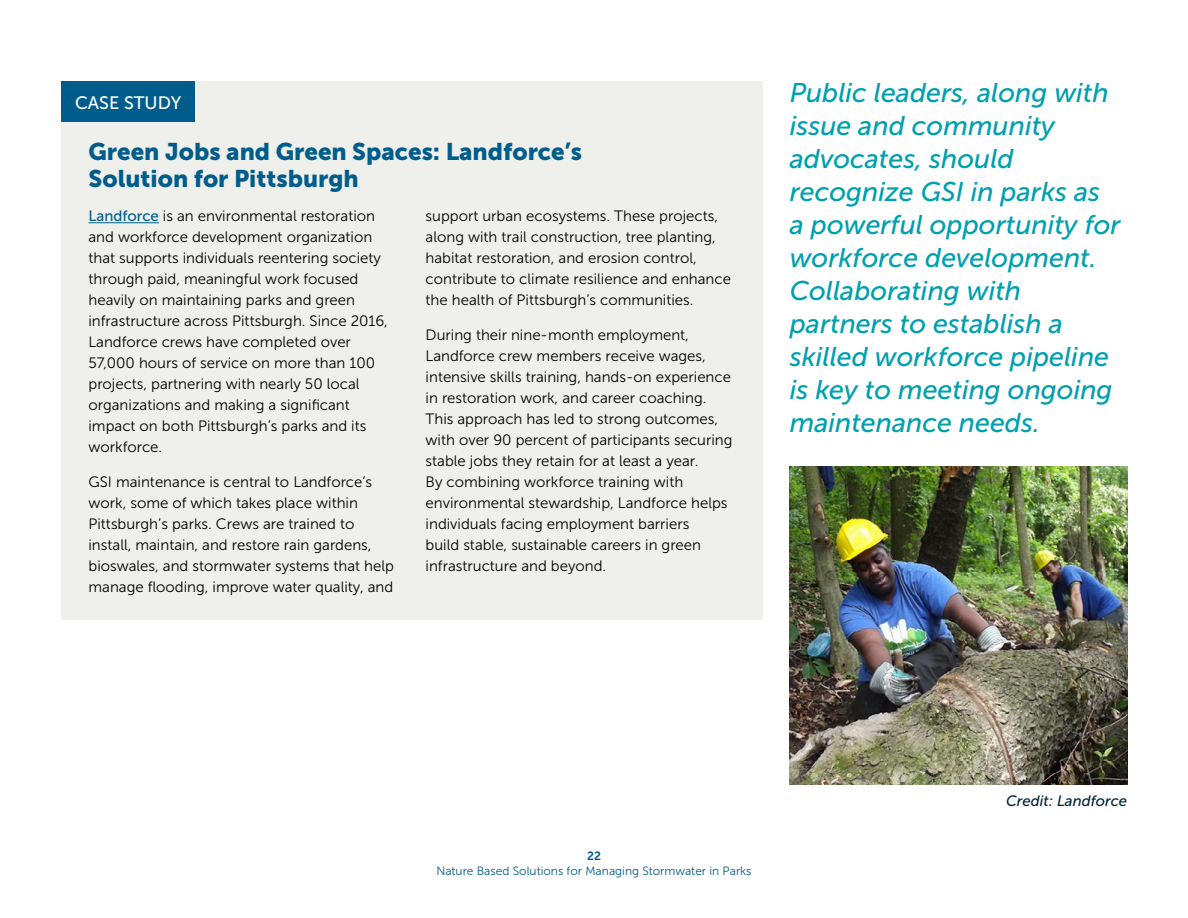
<style>
.page{position:relative;width:1188px;height:918px;background:#fff}
.page>*{position:absolute;margin:0;border:0;box-sizing:border-box;transform-origin:0 0}
.Call_Out_Text{font:italic 27px/33px "Museo Sans 500";color:#00a0af}
.Case_Study_Name{font:24px/27px "Museo Sans 900";color:#005d8b}
.Case_Study_Box_Indicator{font:18px "Museo Sans 500";color:#fff}
.Body{font:15px/21px "Museo Sans 300";color:#000}
.t1{font:italic 15px "Museo Sans 500";color:#022435}
.t2{font:12px "Museo Sans 300";color:#005d8b}
.t3{font:12px "Museo Sans 700";color:#005d8b}
.s1{font-family:"Museo Sans 500";color:#005d8b}
</style>
<div class="page">
<div style="left:62px;top:81px;width:701px;height:539px;background:#efefeb"></div>
<hr style="left:88px;top:222px;width:71px;height:1px;background:#005d8b">
<div style="left:62px;top:82px;width:133px;height:40px;background:#005d8b"></div>
<img style="left:790px;top:467px;width:337px;height:317px">
<p class="Case_Study_Box_Indicator" style="left:75px;top:93px;width:108px">CASE STUDY</p>
<p class="Case_Study_Name" style="left:88px;top:138px;width:495px">Green Jobs and Green Spaces: Landforce’s<br>Solution for Pittsburgh</p>
<p class="Body" style="left:88px;top:206px;width:301px"><span class="s1">Landforce</span> is an environmental restoration and workforce development organization that supports individuals reentering society through paid, meaningful work focused heavily on maintaining parks and green infrastructure across Pittsburgh. Since 2016, Landforce crews have completed over 57,000 hours of service on more than 100 projects, partnering with nearly 50 local organizations and making a significant impact on both Pittsburgh’s parks and its workforce.</p>
<p class="Body" style="left:88px;top:471px;width:307px">GSI maintenance is central to Landforce’s work, some of which takes place within Pittsburgh’s parks. Crews are trained to install, maintain, and restore rain gardens, bioswales, and stormwater systems that help manage flooding, improve water quality, and</p>
<p class="Body" style="left:426px;top:206px;width:307px">support urban ecosystems. These projects, along with trail construction, tree planting, habitat restoration, and erosion control, contribute to climate resilience and enhance the health of Pittsburgh’s communities.</p>
<p class="Body" style="left:426px;top:324px;width:308px">During their nine-month employment, Landforce crew members receive wages, intensive skills training, hands-on experience in restoration work, and career coaching.<br>This approach has led to strong outcomes, with over 90 percent of participants securing stable jobs they retain for at least a year.<br>By combining workforce training with environmental stewardship, Landforce helps individuals facing employment barriers<br>build stable, sustainable careers in green infrastructure and beyond.</p>
<p class="Call_Out_Text" style="left:790px;top:76px;width:332px">Public leaders, along with issue and community advocates, should recognize GSI in parks as a powerful opportunity for workforce development.<br>Collaborating with partners to establish a skilled workforce pipeline is key to meeting ongoing maintenance needs.</p>
<p class="t3" style="left:587px;top:849px;width:15px">22</p>
<p class="t2" style="left:436px;top:864px;width:317px">Nature Based Solutions for Managing Stormwater in Parks</p>
<p class="t1" style="left:1006px;top:792px;width:123px">Credit: Landforce</p>
</div>
